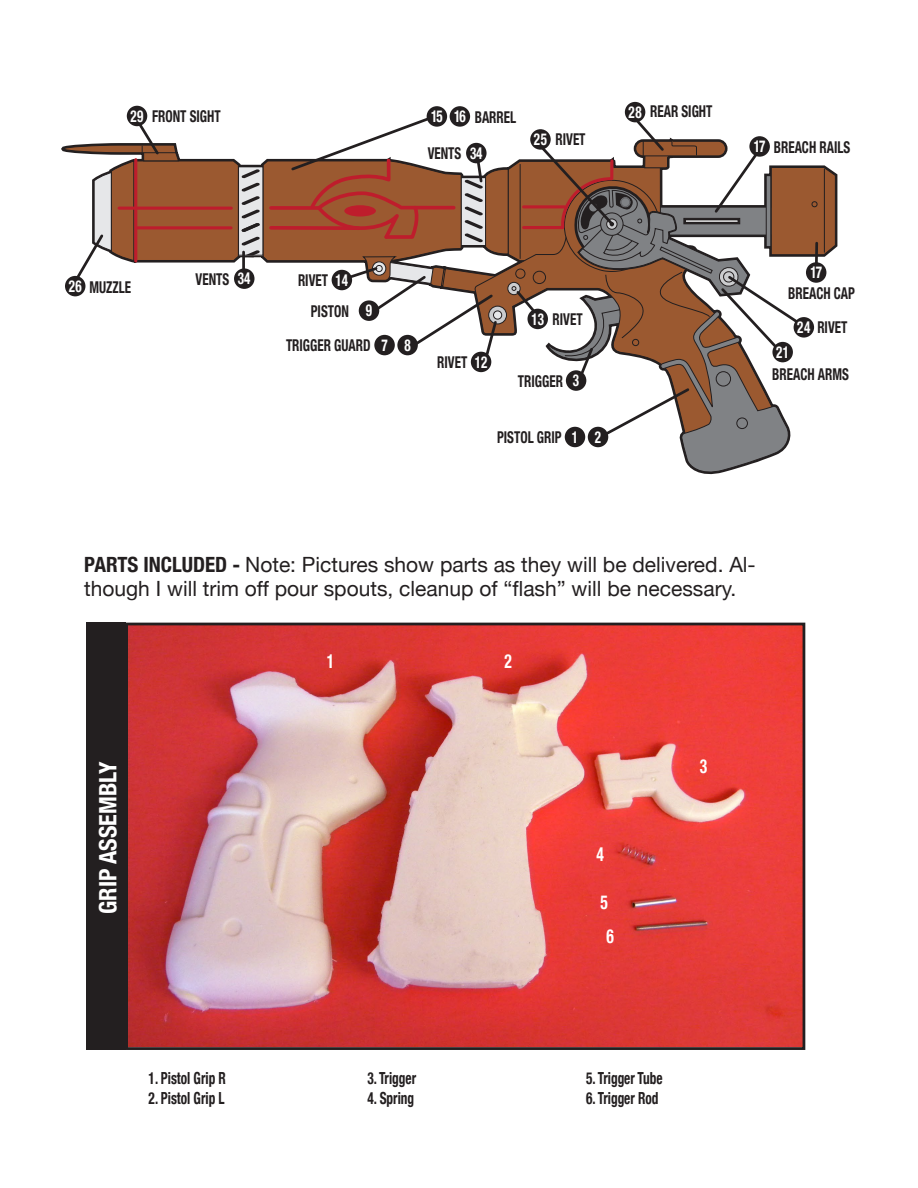
<style>
.page{position:relative;width:918px;height:1188px;background:#fff}
.page>*{position:absolute;margin:0;border:0;box-sizing:border-box;transform-origin:0 0}
.t1{font:700 condensed 24px "Helvetica Neue";color:#fff}
.t2{font:21px/24px "Helvetica Neue";color:#231f20}
.t3{font:700 condensed 19.35px "Helvetica Neue";color:#fff;scale:.8 1}
.t4{font:700 condensed 16.65px "Helvetica Neue";color:#231f20;scale:.8 1}
.t5{font:700 condensed 16.35px "Helvetica Neue";color:#231f20;scale:.8 1}
.t6{font:700 condensed 16.35px "Helvetica Neue";color:#fff;scale:.8 1}
.s1{color:#fff}
.s2{font-weight:700;font-stretch:condensed}
</style>
<div class="page">
<img style="left:129px;top:627px;width:672px;height:419px">
<div style="left:125px;top:623px;width:680px;height:427px;border:3px solid #231f20"></div>
<div style="left:86px;top:622px;width:40px;height:428px;background:#231f20"></div>
<svg style="left:63px;top:115px;width:773px;height:360px"></svg>
<div style="left:450px;top:106px;width:20px;height:21px;background:#231f20;border-radius:50%"></div>
<div style="left:427px;top:106px;width:20px;height:21px;background:#231f20;border-radius:50%"></div>
<div style="left:806px;top:262px;width:20px;height:21px;background:#231f20;border-radius:50%"></div>
<div style="left:588px;top:427px;width:20px;height:20px;background:#231f20;border-radius:50%"></div>
<div style="left:565px;top:427px;width:20px;height:20px;background:#231f20;border-radius:50%"></div>
<div style="left:566px;top:370px;width:20px;height:21px;background:#231f20;border-radius:50%"></div>
<div style="left:397px;top:335px;width:21px;height:20px;background:#231f20;border-radius:50%"></div>
<div style="left:374px;top:335px;width:21px;height:20px;background:#231f20;border-radius:50%"></div>
<div style="left:471px;top:352px;width:20px;height:20px;background:#231f20;border-radius:50%"></div>
<div style="left:332px;top:270px;width:20px;height:20px;background:#231f20;border-radius:50%"></div>
<div style="left:528px;top:309px;width:20px;height:20px;background:#231f20;border-radius:50%"></div>
<div style="left:359px;top:300px;width:20px;height:21px;background:#231f20;border-radius:50%"></div>
<div style="left:466px;top:143px;width:21px;height:20px;background:#231f20;border-radius:50%"></div>
<div style="left:234px;top:268px;width:21px;height:21px;background:#231f20;border-radius:50%"></div>
<div style="left:772px;top:342px;width:21px;height:20px;background:#231f20;border-radius:50%"></div>
<div style="left:794px;top:317px;width:20px;height:21px;background:#231f20;border-radius:50%"></div>
<div style="left:749px;top:136px;width:21px;height:21px;background:#231f20;border-radius:50%"></div>
<div style="left:625px;top:102px;width:20px;height:20px;background:#231f20;border-radius:50%"></div>
<div style="left:530px;top:129px;width:21px;height:21px;background:#231f20;border-radius:50%"></div>
<div style="left:127px;top:106px;width:20px;height:20px;background:#231f20;border-radius:50%"></div>
<div style="left:65px;top:276px;width:20px;height:20px;background:#231f20;border-radius:50%"></div>
<p class="t5" style="left:130px;top:106px;width:114px"><span class="s1">29</span> FRONT SIGHT</p>
<p class="t5" style="left:431px;top:107px;width:108px"><span class="s1">15 16</span> BARREL</p>
<p class="t5" style="left:428px;top:144px;width:70px">VENTS <span class="s1">34</span></p>
<p class="t5" style="left:534px;top:129px;width:66px"><span class="s1">25</span> RIVET</p>
<p class="t5" style="left:629px;top:102px;width:106px"><span class="s1">28</span> REAR SIGHT</p>
<p class="t5" style="left:754px;top:137px;width:122px"><span class="s1">17</span> BREACH RAILS</p>
<p class="t5" style="left:69px;top:278px;width:80px"><span class="s1">26</span> MUZZLE</p>
<p class="t5" style="left:196px;top:269px;width:70px">VENTS <span class="s1">34</span></p>
<p class="t5" style="left:298px;top:270px;width:64px">RIVET <span class="s1">14</span></p>
<p class="t5" style="left:311px;top:301px;width:78px">PISTON <span class="s1">9</span></p>
<p class="t5" style="left:286px;top:336px;width:157px">TRIGGER GUARD <span class="s1">7 8</span></p>
<p class="t5" style="left:437px;top:352px;width:64px">RIVET <span class="s1">12</span></p>
<p class="t5" style="left:531px;top:309px;width:66px"><span class="s1">13</span> RIVET</p>
<p class="t5" style="left:518px;top:371px;width:78px">TRIGGER <span class="s1">3</span></p>
<p class="t5" style="left:497px;top:428px;width:132px">PISTOL GRIP <span class="s1">1 2</span></p>
<p class="t6" style="left:810px;top:262px;width:16px">17</p>
<p class="t5" style="left:788px;top:283px;width:85px">BREACH CAP</p>
<p class="t6" style="left:776px;top:342px;width:18px">21</p>
<p class="t5" style="left:797px;top:318px;width:64px"><span class="s1">24</span> RIVET</p>
<p class="t5" style="left:772px;top:364px;width:97px">BREACH ARMS</p>
<p class="t2" style="left:84px;top:552px;width:673px"><span class="s2">PARTS INCLUDED -</span> Note: Pictures show parts as they will be delivered. Al&shy;though I will trim off pour spouts, cleanup of “flash” will be necessary.</p>
<p class="t1" style="left:93px;top:914px;width:154px;rotate:-90deg">GRIP ASSEMBLY</p>
<p class="t4" style="left:149px;top:1068px;width:98px">1. Pistol Grip R</p>
<p class="t4" style="left:149px;top:1088px;width:97px">2. Pistol Grip L</p>
<p class="t3" style="left:327px;top:649px;width:11px">1</p>
<p class="t3" style="left:505px;top:649px;width:11px">2</p>
<p class="t4" style="left:367px;top:1068px;width:62px">3. Trigger</p>
<p class="t4" style="left:367px;top:1088px;width:60px">4. Spring</p>
<p class="t3" style="left:596px;top:842px;width:11px">4</p>
<p class="t3" style="left:600px;top:890px;width:11px">5</p>
<p class="t3" style="left:606px;top:924px;width:11px">6</p>
<p class="t3" style="left:700px;top:754px;width:11px">3</p>
<p class="t4" style="left:586px;top:1068px;width:97px">5. Trigger Tube</p>
<p class="t4" style="left:586px;top:1088px;width:92px">6. Trigger Rod</p>
</div>
